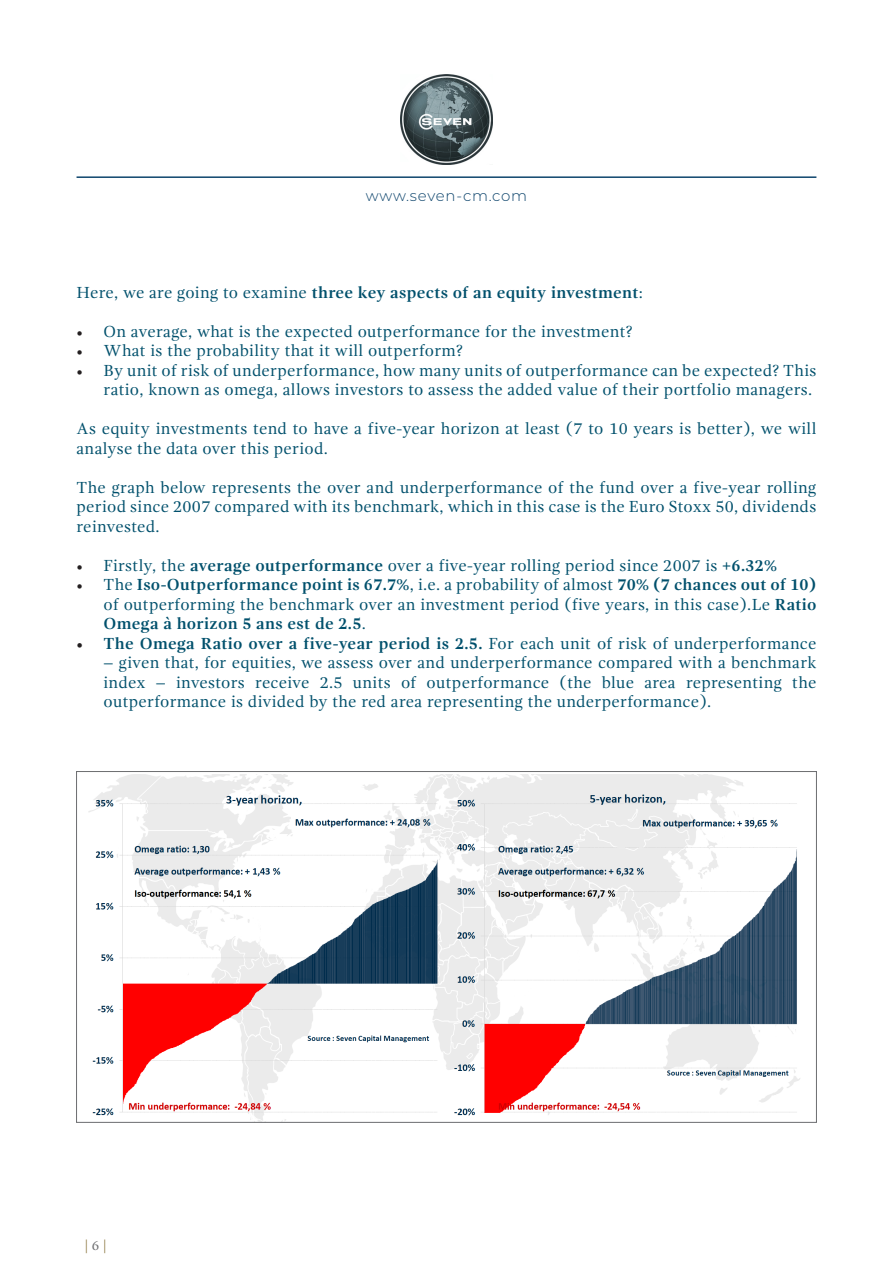
<style>
.page{position:relative;width:893px;height:1263px;background:#fff}
.page>*{position:absolute;margin:0;border:0;box-sizing:border-box;transform-origin:0 0}
.t1{font:16.5px/19.5px "Gandhi Serif";letter-spacing:.02em;color:#00506c;text-align:justify}
.t2{font:700 16.5px "Gandhi Serif";letter-spacing:.02em;color:#00506c}
.t3{font:300 15px "Montserrat";color:#0e456d}
.t4{font:13.5px "Gandhi Serif";color:#8d7842}
.s1{font-weight:400}
.s2{font-family:"Minion Pro";color:#231f20}
.s3{font-weight:700}
.s4{color:#6c6d70}
</style>
<div class="page">
<hr style="left:77px;top:176px;width:739px;height:2px;background:#0e456d">
<img style="left:400px;top:74px;width:93px;height:91px">
<img style="left:88px;top:775px;width:712px;height:345px">
<p class="t3" style="left:366px;top:185px;width:163px">www.seven-cm.com</p>
<p class="t2" style="left:77px;top:283px;width:568px"><span class="s1">Here, we are going to examine</span> three key aspects of an equity investment<span class="s1">:</span></p>
<p class="t1" style="left:77px;top:321px;width:558px"><span class="s2">•</span> On average, what is the expected outperformance for the investment?</p>
<p class="t1" style="left:77px;top:341px;width:388px"><span class="s2">•</span> What is the probability that it will outperform?</p>
<p class="t1" style="left:77px;top:360px;width:741px;text-align:right"><span class="s2">•</span> By unit of risk of underperformance, how many units of outperformance can be expected? This ratio, known as omega, allows investors to assess the added value of their portfolio managers.</p>
<p class="t1" style="left:77px;top:419px;width:741px">As equity investments tend to have a five-year horizon at least (7 to 10 years is better), we will analyse the data over this period.</p>
<p class="t1" style="left:77px;top:477px;width:741px">The graph below represents the over and underperformance of the fund over a five-year rolling period since 2007 compared with its benchmark, which in this case is the Euro Stoxx 50, dividends reinvested.</p>
<p class="t1" style="left:77px;top:555px;width:702px"><span class="s2">•</span> Firstly, the <span class="s3">average outperformance</span> over a five-year rolling period since 2007 is <span class="s3">+6.32%</span></p>
<p class="t1" style="left:104px;top:575px;width:714px;text-indent:-27px"><span class="s2">•</span> The <span class="s3">Iso-Outperformance point is 67.7%</span>, i.e. a probability of almost <span class="s3">70% (7 chances out of 10) </span>of outperforming the benchmark over an investment period (five years, in this case).Le <span class="s3">Ratio Omega à horizon 5 ans est de 2.5</span>.</p>
<p class="t2" style="left:77px;top:634px;width:741px"><span class="s2">•</span> The Omega Ratio over a five-year period is 2.5. <span class="s1">For each unit of risk of underperformance</span></p>
<p class="t1" style="left:104px;top:653px;width:714px">– given that, for equities, we assess over and underperformance compared with a benchmark index – investors receive 2.5 units of outperformance (the blue area representing the outperformance is divided by the red area representing the underperformance).</p>
<p class="t4" style="left:85px;top:1238px;width:24px">| <span class="s4">6</span> |</p>
</div>
